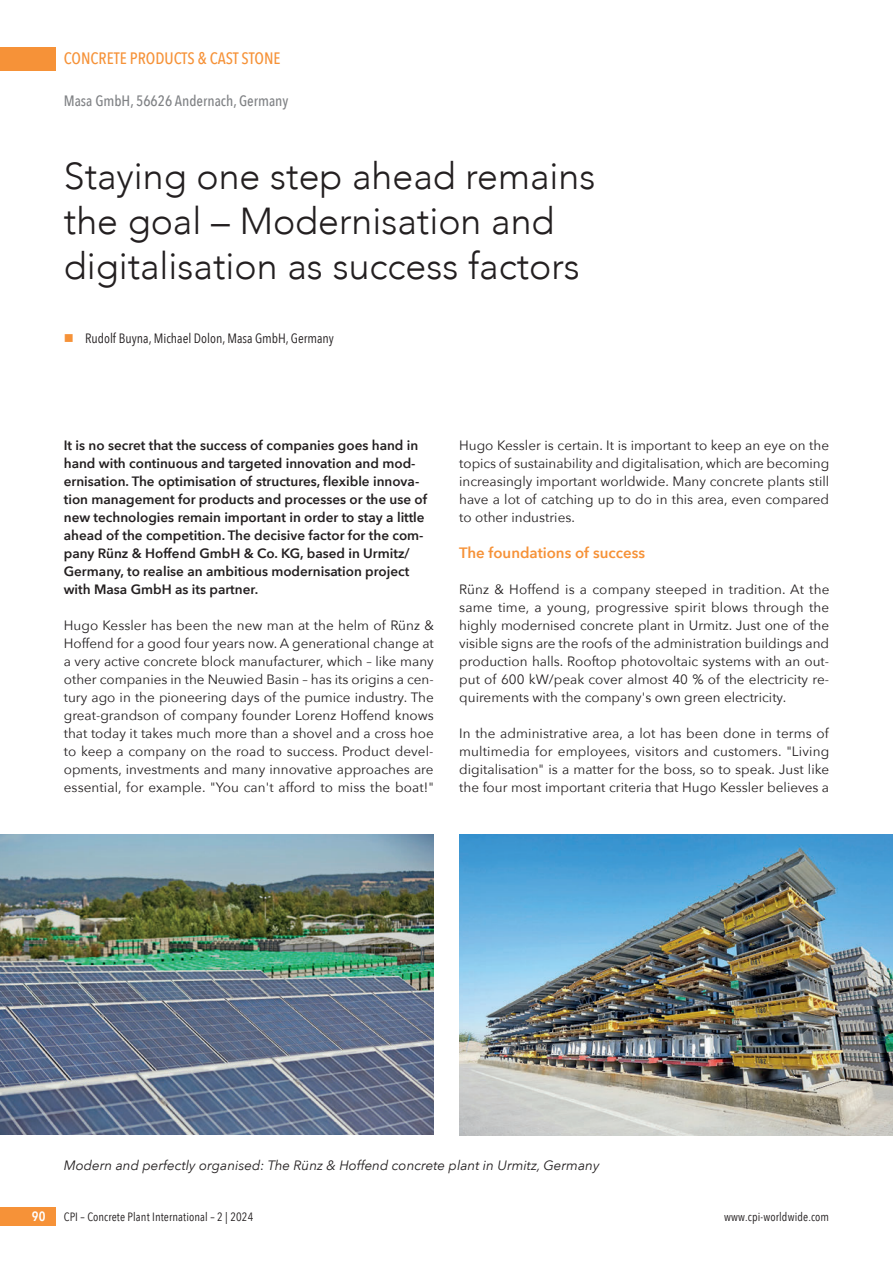
<style>
.page{position:relative;width:893px;height:1263px;background:#fff}
.page>*{position:absolute;margin:0;border:0;box-sizing:border-box;transform-origin:0 0}
.t1{font:300 37.5px/45px "Avenir";color:#231f20}
.t2{font:500 16.5px "Avenir Next Condensed";color:#f69238}
.t3{font:500 15px "Avenir Next Condensed";color:#808285}
.t4{font:600 15px "Avenir Next";color:#f69238}
.t5{font:13.5px/18px "Avenir Next";color:#231f20;text-align:justify}
.t6{font:600 13.5px/18px "Avenir Next";color:#231f20}
.t7{font:italic 13.5px "Avenir Next";color:#231f20}
.t8{font:13.5px "Avenir Next Condensed";color:#231f20}
.t9{font:600 13.5px "Avenir Next Condensed";color:#fff}
.t10{font:12px "Avenir Next Condensed";letter-spacing:.01em;color:#231f20}
.s1{color:#f69238}
</style>
<div class="page">
<div style="left:0;top:47px;width:55px;height:23px;background:#f69238"></div>
<div style="left:0;top:1208px;width:55px;height:18px;background:#f69238"></div>
<img style="left:0;top:835px;width:434px;height:299px">
<img style="left:459px;top:835px;width:433px;height:300px">
<hr style="left:892px;top:642px;width:1px;height:621px;background:#ffe601">
<hr style="left:892px;top:1003px;width:1px;height:260px;background:#053276">
<p class="t2" style="left:64px;top:49px;width:218px">CONCRETE PRODUCTS &amp; CAST STONE</p>
<p class="t3" style="left:64px;top:92px;width:226px">Masa GmbH, 56626 Andernach, Germany</p>
<h1 class="t1" style="left:64px;top:153px;width:533px">Staying one step ahead remains the goal – Modernisation and digitalisation as success factors</h1>
<p class="t8" style="left:64px;top:327px;width:272px"><span class="s1">■</span> Rudolf Buyna, Michael Dolon, Masa GmbH, Germany</p>
<p class="t6" style="left:64px;top:436px;width:365px">It is no secret that the success of companies goes hand in hand with continuous and targeted innovation and mod&shy;ernisation. The optimisation of structures, flexible innova&shy;tion management for products and processes or the use of new technologies remain important in order to stay a little ahead of the competition. The decisive factor for the com&shy;pany Rünz &amp; Hoffend GmbH &amp; Co. KG, based in Urmitz/ Germany, to realise an ambitious modernisation project with Masa GmbH as its partner.</p>
<p class="t5" style="left:64px;top:616px;width:372px">Hugo Kessler has been the new man at the helm of Rünz &amp; Hoffend for a good four years now. A generational change at a very active concrete block manufacturer, which – like many other companies in the Neuwied Basin – has its origins a cen&shy;tury ago in the pioneering days of the pumice industry. The great-grandson of company founder Lorenz Hoffend knows that today it takes much more than a shovel and a cross hoe to keep a company on the road to success. Product devel&shy;opments, investments and many innovative approaches are essential, for example. "You can't afford to miss the boat!"</p>
<p class="t5" style="left:459px;top:436px;width:372px">Hugo Kessler is certain. It is important to keep an eye on the topics of sustainability and digitalisation, which are becoming increasingly important worldwide. Many concrete plants still have a lot of catching up to do in this area, even compared to other industries.</p>
<p class="t4" style="left:459px;top:540px;width:187px">The foundations of success</p>
<p class="t5" style="left:459px;top:580px;width:372px">Rünz &amp; Hoffend is a company steeped in tradition. At the same time, a young, progressive spirit blows through the highly modernised concrete plant in Urmitz. Just one of the visible signs are the roofs of the administration buildings and production halls. Rooftop photovoltaic systems with an out&shy;put of 600 kW/peak cover almost 40 % of the electricity re&shy;quirements with the company's own green electricity.</p>
<p class="t5" style="left:459px;top:724px;width:371px">In the administrative area, a lot has been done in terms of multimedia for employees, visitors and customers. "Living digitalisation" is a matter for the boss, so to speak. Just like the four most important criteria that Hugo Kessler believes a</p>
<p class="t7" style="left:64px;top:1154px;width:537px">Modern and perfectly organised: The Rünz &amp; Hoffend concrete plant in Urmitz, Germany</p>
<p class="t9" style="left:32px;top:1205px;width:15px">90</p>
<p class="t10" style="left:64px;top:1207px;width:191px">CPI – Concrete Plant International – 2 | 2024</p>
<p class="t10" style="left:724px;top:1207px;width:107px">www.cpi-worldwide.com</p>
</div>
